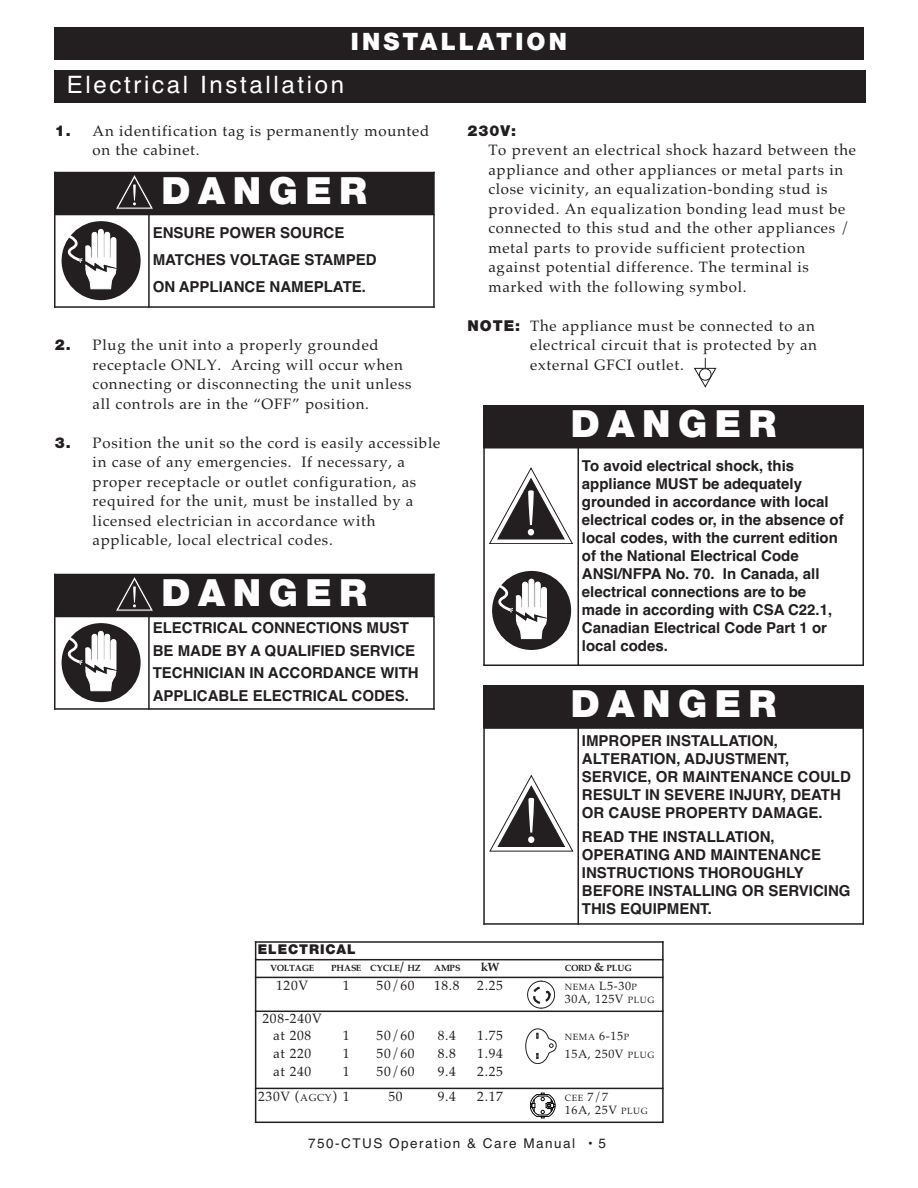
<style>
.page{position:relative;width:918px;height:1188px;background:#fff}
.page>*{position:absolute;margin:0;border:0;box-sizing:border-box;transform-origin:0 0}
.t1{font:900 37.5px "Helvetica Neue";letter-spacing:.2em;color:#fff}
.t2{font:24px "Helvetica";letter-spacing:.11em;color:#fff}
.t3{font:900 24px "Helvetica Neue";letter-spacing:.135em;color:#fff}
.t4{font:15px/19.5px "Palatino";letter-spacing:.05em;color:#231f20}
.t5{font:700 15px/18px "Helvetica";color:#231f20}
.t6{font:900 15px "Helvetica Neue";color:#231f20}
.t7{font:13.5px/16.5px "Palatino";letter-spacing:.05em;color:#231f20;text-align:center}
.t8{font:13.5px "Helvetica";letter-spacing:.11em;color:#231f20}
.t9{font:900 13.5px "Helvetica Neue";letter-spacing:.065em;color:#231f20}
.t10{font:12px "Palatino";letter-spacing:.05em;color:#231f20}
.t11{font:700 12px "Palatino";color:#231f20}
.t12{font:700 9px "Palatino";letter-spacing:-.005em;color:#231f20}
.t13{font:9px "Palatino";letter-spacing:.065em;color:#231f20}
.t14{font:700 9px "Palatino";letter-spacing:-.05em;color:#231f20}
.s1{font-family:"Helvetica Neue";font-weight:900}
.s2{font-size:12px}
.s3{font-size:9px}
.s4{font-size:10.2px}
</style>
<div class="page">
<svg style="left:694px;top:358px;width:23px;height:30px"></svg>
<div style="left:700px;top:369px;width:11px;height:11px;background:#fff;border-radius:50%"></div>
<div style="left:699px;top:368px;width:12px;height:13px;border:1px solid #231f20;border-radius:50%"></div>
<div style="left:54px;top:27px;width:810px;height:33px;background:#231f20"></div>
<div style="left:54px;top:70px;width:811px;height:33px;background:#231f20"></div>
<div style="left:54px;top:172px;width:380px;height:43px;background:#231f20"></div>
<hr style="left:54px;top:172px;width:2px;height:136px;background:#231f20">
<hr style="left:148px;top:214px;width:2px;height:94px;background:#231f20">
<hr style="left:433px;top:172px;width:2px;height:136px;background:#231f20">
<hr style="left:54px;top:306px;width:381px;height:2px;background:#231f20">
<svg style="left:116px;top:175px;width:37px;height:34px"></svg>
<hr style="left:133px;top:184px;width:3px;height:17px;background:#fff">
<div style="left:62px;top:221px;width:79px;height:79px;background:#231f20;border-radius:50%"></div>
<svg style="left:62px;top:229px;width:54px;height:60px"></svg>
<div style="left:54px;top:574px;width:380px;height:42px;background:#231f20"></div>
<hr style="left:54px;top:574px;width:2px;height:136px;background:#231f20">
<hr style="left:148px;top:616px;width:2px;height:94px;background:#231f20">
<hr style="left:433px;top:574px;width:2px;height:136px;background:#231f20">
<hr style="left:54px;top:616px;width:381px;height:1px;background:#231f20">
<hr style="left:54px;top:708px;width:381px;height:2px;background:#231f20">
<svg style="left:116px;top:577px;width:37px;height:34px"></svg>
<hr style="left:133px;top:586px;width:3px;height:17px;background:#fff">
<div style="left:62px;top:623px;width:79px;height:79px;background:#231f20;border-radius:50%"></div>
<svg style="left:62px;top:631px;width:54px;height:60px"></svg>
<div style="left:483px;top:405px;width:380px;height:43px;background:#231f20"></div>
<hr style="left:483px;top:405px;width:2px;height:261px;background:#231f20">
<hr style="left:577px;top:447px;width:2px;height:219px;background:#231f20">
<hr style="left:862px;top:405px;width:2px;height:261px;background:#231f20">
<hr style="left:483px;top:664px;width:381px;height:2px;background:#231f20">
<svg style="left:489px;top:467px;width:84px;height:77px"></svg>
<div style="left:492px;top:571px;width:79px;height:79px;background:#231f20;border-radius:50%"></div>
<svg style="left:492px;top:579px;width:55px;height:60px"></svg>
<div style="left:483px;top:685px;width:380px;height:43px;background:#231f20"></div>
<hr style="left:483px;top:685px;width:2px;height:240px;background:#231f20">
<hr style="left:577px;top:727px;width:2px;height:198px;background:#231f20">
<hr style="left:862px;top:685px;width:2px;height:240px;background:#231f20">
<hr style="left:483px;top:727px;width:381px;height:2px;background:#231f20">
<hr style="left:483px;top:923px;width:381px;height:2px;background:#231f20">
<svg style="left:489px;top:775px;width:84px;height:76px"></svg>
<hr style="left:255px;top:941px;width:1px;height:182px;background:#231f20">
<hr style="left:662px;top:941px;width:2px;height:182px;background:#231f20">
<hr style="left:255px;top:941px;width:409px;height:2px;background:#231f20">
<hr style="left:255px;top:959px;width:409px;height:1px;background:#231f20">
<hr style="left:255px;top:977px;width:409px;height:1px;background:#231f20">
<hr style="left:255px;top:1011px;width:409px;height:1px;background:#231f20">
<hr style="left:255px;top:1088px;width:409px;height:1px;background:#231f20">
<hr style="left:255px;top:1122px;width:409px;height:1px;background:#231f20">
<svg style="left:525px;top:1029px;width:31px;height:35px"></svg>
<svg style="left:530px;top:1093px;width:25px;height:26px"></svg>
<svg style="left:527px;top:981px;width:28px;height:27px"></svg>
<h2 class="t3" style="left:351px;top:33px;width:218px">INSTALLATION</h2>
<h2 class="t2" style="left:67px;top:70px;width:279px">Electrical Installation</h2>
<p class="t4" style="left:93px;top:121px;width:338px;text-indent:-38px"><span class="s1">1.</span> An identification tag is permanently mounted on the cabinet.</p>
<h1 class="t1" style="left:162px;top:177px;width:207px">DANGER</h1>
<p class="t5" style="left:153px;top:219px;width:225px;line-height:27px">ENSURE POWER SOURCE<br>MATCHES VOLTAGE STAMPED<br>ON APPLIANCE NAMEPLATE.</p>
<p class="t4" style="left:93px;top:335px;width:320px;text-indent:-38px"><span class="s1">2.</span> Plug the unit into a properly grounded receptacle ONLY. Arcing will occur when connecting or disconnecting the unit unless all controls are in the “OFF” position.</p>
<p class="t4" style="left:93px;top:433px;width:349px;text-indent:-38px"><span class="s1">3.</span> Position the unit so the cord is easily accessible in case of any emergencies. If necessary, a proper receptacle or outlet configuration, as required for the unit, must be installed by a licensed electrician in accordance with applicable, local electrical codes.</p>
<h1 class="t1" style="left:162px;top:579px;width:207px">DANGER</h1>
<p class="t5" style="left:153px;top:617px;width:268px;line-height:22.5px">ELECTRICAL CONNECTIONS MUST<br>BE MADE BY A QUALIFIED SERVICE<br>TECHNICIAN IN ACCORDANCE WITH<br>APPLICABLE ELECTRICAL CODES.</p>
<p class="t6" style="left:467px;top:125px;width:50px">230V:</p>
<p class="t4" style="left:488px;top:140px;width:369px">To prevent an electrical shock hazard between the appliance and other appliances or metal parts in close vicinity, an equalization-bonding stud is provided. An equalization bonding lead must be connected to this stud and the other appliances / metal parts to provide sufficient protection against potential difference. The terminal is marked with the following symbol.</p>
<p class="t4" style="left:530px;top:316px;width:288px;text-indent:-63px"><span class="s1">NOTE:</span> The appliance must be connected to an electrical circuit that is protected by an external GFCI outlet.</p>
<h1 class="t1" style="left:571px;top:410px;width:207px">DANGER</h1>
<p class="t5" style="left:582px;top:456px;width:263px">To avoid electrical shock, this appliance MUST be adequately grounded in accordance with local electrical codes or, in the absence of local codes, with the current edition of the National Electrical Code<br>ANSI/NFPA No. 70. In Canada, all electrical connections are to be made in according with CSA C22.1,<br>Canadian Electrical Code Part 1 or local codes.</p>
<h1 class="t1" style="left:571px;top:691px;width:207px">DANGER</h1>
<p class="t5" style="left:582px;top:732px;width:270px">IMPROPER INSTALLATION,<br>ALTERATION, ADJUSTMENT,<br>SERVICE, OR MAINTENANCE COULD<br>RESULT IN SEVERE INJURY, DEATH<br>OR CAUSE PROPERTY DAMAGE.</p>
<p class="t5" style="left:582px;top:828px;width:270px">READ THE INSTALLATION,<br>OPERATING AND MAINTENANCE<br>INSTRUCTIONS THOROUGHLY<br>BEFORE INSTALLING OR SERVICING<br>THIS EQUIPMENT.</p>
<p class="t9" style="left:258px;top:944px;width:99px">ELECTRICAL</p>
<p class="t14" style="left:270px;top:962px;width:45px">VOLTAGE</p>
<p class="t12" style="left:331px;top:962px;width:91px">PHASE CYCLE<span class="s2">/</span> HZ</p>
<p class="t12" style="left:434px;top:962px;width:28px">AMPS</p>
<p class="t11" style="left:481px;top:960px;width:20px">kW</p>
<p class="t12" style="left:565px;top:962px;width:69px">CORD <span class="s2">&amp;</span> PLUG</p>
<p class="t7" style="left:276px;top:977px;width:34px">120V</p>
<p class="t7" style="left:343px;top:977px;width:8px">1</p>
<p class="t7" style="left:377px;top:977px;width:39px">50/60</p>
<p class="t7" style="left:434px;top:977px;width:27px">18.8</p>
<p class="t7" style="left:477px;top:977px;width:27px">2.25</p>
<p class="t13" style="left:565px;top:981px;width:74px">NEMA <span class="s2">L5-30</span>P</p>
<p class="t10" style="left:565px;top:992px;width:91px">30A, 125V <span class="s3">PLUG</span></p>
<p class="t7" style="left:262px;top:1011px;width:61px">208-240V at 208</p>
<p class="t7" style="left:343px;top:1027px;width:8px">1</p>
<p class="t7" style="left:377px;top:1027px;width:39px">50/60</p>
<p class="t7" style="left:438px;top:1027px;width:20px">8.4</p>
<p class="t7" style="left:477px;top:1027px;width:27px">1.75</p>
<p class="t13" style="left:565px;top:1032px;width:66px">NEMA <span class="s2">6-15</span>P</p>
<p class="t7" style="left:273px;top:1045px;width:40px">at 220</p>
<p class="t7" style="left:343px;top:1045px;width:8px">1</p>
<p class="t7" style="left:377px;top:1045px;width:39px">50/60</p>
<p class="t7" style="left:438px;top:1045px;width:20px">8.8</p>
<p class="t7" style="left:477px;top:1045px;width:27px">1.94</p>
<p class="t10" style="left:565px;top:1047px;width:91px">15A, 250V <span class="s3">PLUG</span></p>
<p class="t7" style="left:273px;top:1063px;width:40px">at 240</p>
<p class="t7" style="left:343px;top:1063px;width:8px">1</p>
<p class="t7" style="left:377px;top:1063px;width:39px">50/60</p>
<p class="t7" style="left:438px;top:1063px;width:20px">9.4</p>
<p class="t7" style="left:477px;top:1063px;width:27px">2.25</p>
<p class="t7" style="left:258px;top:1088px;width:93px">230V (<span class="s4">AGCY</span>) 1</p>
<p class="t7" style="left:389px;top:1088px;width:16px">50</p>
<p class="t7" style="left:438px;top:1088px;width:20px">9.4</p>
<p class="t7" style="left:477px;top:1088px;width:27px">2.17</p>
<p class="t13" style="left:565px;top:1092px;width:45px">CEE <span class="s2">7/7</span></p>
<p class="t10" style="left:565px;top:1103px;width:84px">16A, 25V <span class="s3">PLUG</span></p>
<p class="t8" style="left:308px;top:1136px;width:300px">750-CTUS Operation &amp; Care Manual • 5</p>
</div>
